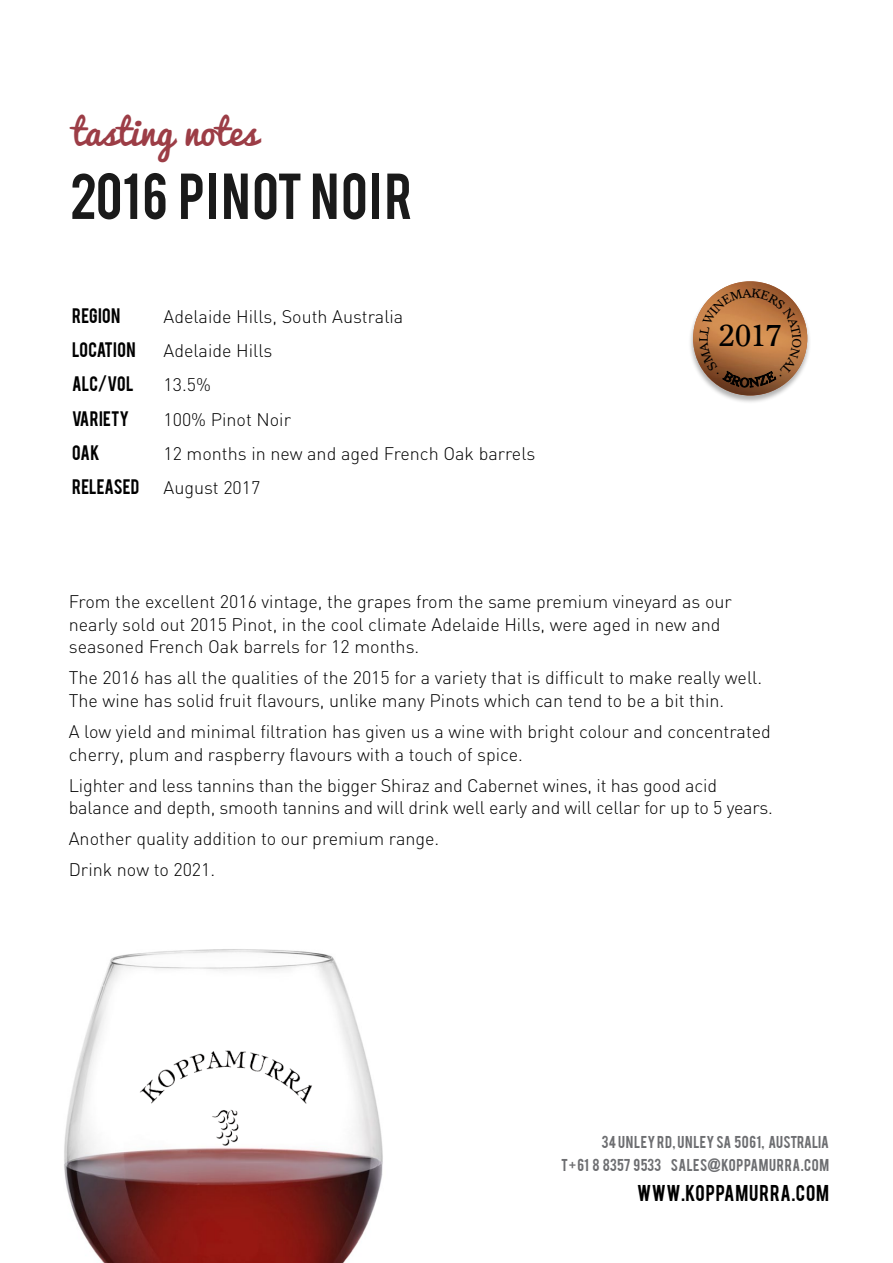
<style>
.page{position:relative;width:893px;height:1263px;background:#fff}
.page>*{position:absolute;margin:0;border:0;box-sizing:border-box;transform-origin:0 0}
.t1{font:51px "Bebas";letter-spacing:.045em;color:#000}
.t2{font:36px "Pacifico";color:#912731}
.t3{font:29.25px "Imperium";color:#000}
.t4{font:300 18px/22.5px "DIN";color:#000}
.t5{font:18px "Bebas";letter-spacing:.04em;color:#000}
.t6{font:16.5px "Bebas";letter-spacing:.015em;color:#000}
.t7{font:13.5px/22.5px "Bebas";letter-spacing:.025em;color:#6d6e71;text-align:right}
</style>
<div class="page">
<img style="left:64px;top:949px;width:319px;height:314px">
<img style="left:126px;top:1037px;width:201px;height:121px">
<div style="left:688px;top:281px;width:123px;height:123px;background:#000;opacity:.3"></div>
<img style="left:693px;top:281px;width:114px;height:114px;border-radius:57px">
<svg style="left:699px;top:288px;width:102px;height:100px"></svg>
<h2 class="t2" style="left:72px;top:100px;width:187px">tasting notes</h2>
<h1 class="t1" style="left:70px;top:159px;width:344px">2016 PINOTNOIR</h1>
<p class="t6" style="left:72px;top:303px;width:50px">REGION</p>
<p class="t4" style="left:164px;top:305px;width:241px">Adelaide Hills, South Australia</p>
<p class="t6" style="left:72px;top:338px;width:65px">LOCATION</p>
<p class="t4" style="left:163px;top:339px;width:110px">Adelaide Hills</p>
<p class="t6" style="left:72px;top:372px;width:63px">ALC/VOL</p>
<p class="t4" style="left:164px;top:373px;width:49px">13.5%</p>
<p class="t6" style="left:72px;top:406px;width:59px">VARIETY</p>
<p class="t4" style="left:164px;top:408px;width:129px">100% Pinot Noir</p>
<p class="t6" style="left:72px;top:441px;width:29px">OAK</p>
<p class="t4" style="left:164px;top:442px;width:373px">12 months in new and aged French Oak barrels</p>
<p class="t6" style="left:72px;top:475px;width:69px">RELEASED</p>
<p class="t4" style="left:163px;top:476px;width:98px">August 2017</p>
<h3 class="t3" style="left:718px;top:318px;width:65px">2017</h3>
<p class="t4" style="left:69px;top:591px;width:665px">From the excellent 2016 vintage, the grapes from the same premium vineyard as our nearly sold out 2015 Pinot, in the cool climate Adelaide Hills, were aged in new and seasoned French Oak barrels for 12 months.</p>
<p class="t4" style="left:69px;top:667px;width:695px">The 2016 has all the qualities of the 2015 for a variety that is difficult to make really well.<br>The wine has solid fruit flavours, unlike many Pinots which can tend to be a bit thin.</p>
<p class="t4" style="left:69px;top:720px;width:704px">A low yield and minimal filtration has given us a wine with bright colour and concentrated cherry, plum and raspberry flavours with a touch of spice.</p>
<p class="t4" style="left:69px;top:773px;width:706px">Lighter and less tannins than the bigger Shiraz and Cabernet wines, it has good acid balance and depth, smooth tannins and will drink well early and will cellar for up to 5 years.</p>
<p class="t4" style="left:69px;top:823px;width:372px;line-height:31px">Another quality addition to our premium range.<br>Drink now to 2021.</p>
<p class="t7" style="left:561px;top:1130px;width:269px">34 UNLEY RD, UNLEY SA 5061, AUSTRALIA<br>T + 61 8 8357 9533 SALES@KOPPAMURRA.COM</p>
<p class="t5" style="left:637px;top:1180px;width:193px">WWW.KOPPAMURRA.COM</p>
</div>
